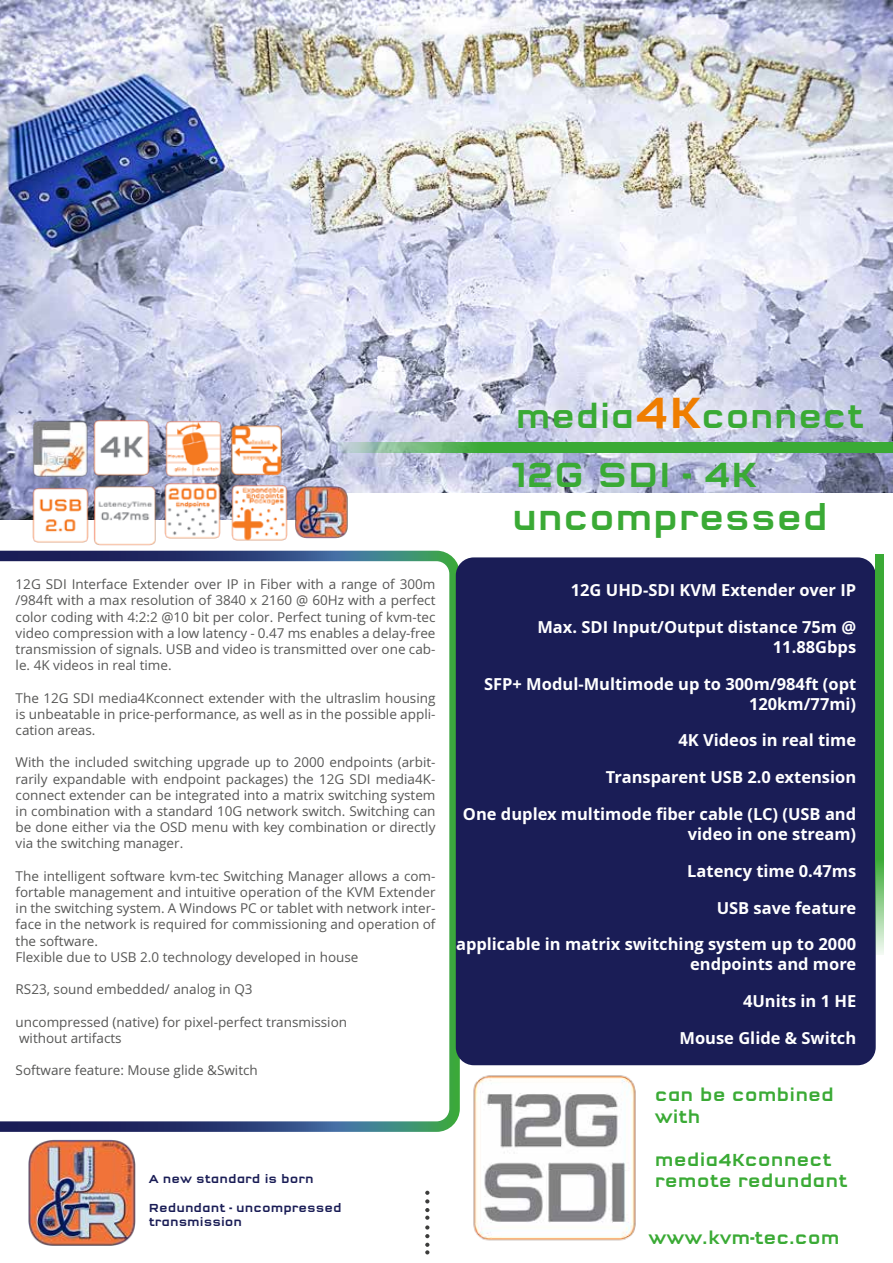
<style>
.page{position:relative;width:893px;height:1263px;background:#fff}
.page>*{position:absolute;margin:0;border:0;box-sizing:border-box;transform-origin:0 0}
.t1{font:500 36px/43.2px "Q Type Square";color:#3aaa35}
.t2{font:500 33.75px "Q Type Square";color:#3aaa35}
.t3{font:500 18px/21.6px "Q Type Square";color:#3aaa35}
.t4{font:700 16.5px/19.8px "Open Sans";color:#fff;text-align:right}
.t5{font:13.5px/16.2px "Open Sans";color:#575756;text-align:justify}
.t6{font:500 12px/14.4px "Q Type Square";color:#1a1d56}
.s1{font-size:45px;color:#ef7d00}
</style>
<div class="page">
<img style="left:0;top:0;width:893px;height:519px">
<svg style="left:0;top:551px;width:460px;height:581px"></svg>
<div style="left:456px;top:557px;width:420px;height:508px;background:#1a1d56;border-radius:18px"></div>
<svg style="left:876px;top:554px;width:8px;height:401px;background:#50b34b"></svg>
<svg style="left:425px;top:1191px;width:4px;height:63px"></svg>
<svg style="left:336px;top:442px;width:557px;height:11px;background:#4cae4b"></svg>
<div style="left:315px;top:494px;width:578px;height:53px;background:#fff"></div>
<img style="left:92px;top:418px;width:59px;height:60px">
<img style="left:163px;top:419px;width:60px;height:120px">
<img style="left:230px;top:483px;width:59px;height:58px">
<img style="left:30px;top:419px;width:60px;height:59px">
<img style="left:92px;top:484px;width:66px;height:62px">
<img style="left:31px;top:485px;width:59px;height:58px">
<img style="left:473px;top:1075px;width:163px;height:166px">
<img style="left:230px;top:423px;width:53px;height:54px">
<img style="left:295px;top:485px;width:53px;height:54px">
<img style="left:28px;top:1139px;width:108px;height:107px">
<p class="t5" style="left:16px;top:576px;width:421px">12G SDI Interface Extender over IP in Fiber with a range of 300m /984ft with a max resolution of 3840 x 2160 @ 60Hz with a perfect color coding with 4:2:2 @10 bit per color. Perfect tuning of kvm-tec video compression with a low latency - 0.47 ms enables a delay-free transmission of signals. USB and video is transmitted over one cab&shy;le. 4K videos in real time.</p>
<p class="t5" style="left:16px;top:690px;width:421px">The 12G SDI media4Kconnect extender with the ultraslim housing is unbeatable in price-performance, as well as in the possible appli&shy;cation areas.</p>
<p class="t5" style="left:16px;top:755px;width:421px">With the included switching upgrade up to 2000 endpoints (arbit&shy;rarily expandable with endpoint packages) the 12G SDI media4K&shy;connect extender can be integrated into a matrix switching system in combination with a standard 10G network switch. Switching can be done either via the OSD menu with key combination or directly via the switching manager.</p>
<p class="t5" style="left:16px;top:868px;width:421px;text-align:left">The intelligent software kvm-tec Switching Manager allows a com&shy;fortable management and intuitive operation of the KVM Extender in the switching system. A Windows PC or tablet with network inter&shy;face in the network is required for commissioning and operation of the software.<br>Flexible due to USB 2.0 technology developed in house</p>
<p class="t5" style="left:16px;top:981px;width:239px">RS23, sound embedded/ analog in Q3</p>
<p class="t5" style="left:16px;top:1014px;width:333px">uncompressed (native) for pixel-perfect transmission without artifacts</p>
<p class="t5" style="left:16px;top:1062px;width:244px">Software feature: Mouse glide &amp;Switch</p>
<p class="t6" style="left:149px;top:1171px;width:167px">A new standard is born</p>
<p class="t6" style="left:149px;top:1200px;width:195px">Redundant - uncompressed transmission</p>
<h2 class="t2" style="left:516px;top:397px;width:349px">media<span class="s1">4K</span>connect</h2>
<h1 class="t1" style="left:512px;top:453px;width:318px">12G SDI - 4K uncompressed</h1>
<p class="t4" style="left:571px;top:581px;width:287px">12G UHD-SDI KVM Extender over IP</p>
<p class="t4" style="left:537px;top:618px;width:320px">Max. SDI Input/Output distance 75m @<br>11.88Gbps</p>
<p class="t4" style="left:484px;top:674px;width:374px">SFP+ Modul-Multimode up to 300m/984ft (opt<br>120km/77mi)</p>
<p class="t4" style="left:678px;top:731px;width:179px">4K Videos in real time</p>
<p class="t4" style="left:606px;top:768px;width:252px">Transparent USB 2.0 extension</p>
<p class="t4" style="left:463px;top:804px;width:395px">One duplex multimode fiber cable (LC) (USB and video in one stream)</p>
<p class="t4" style="left:687px;top:861px;width:171px">Latency time 0.47ms</p>
<p class="t4" style="left:717px;top:898px;width:141px">USB save feature</p>
<p class="t4" style="left:456px;top:935px;width:402px">applicable in matrix switching system up to 2000 endpoints and more</p>
<p class="t4" style="left:743px;top:991px;width:115px">4Units in 1 HE</p>
<p class="t4" style="left:679px;top:1028px;width:178px">Mouse Glide &amp; Switch</p>
<h3 class="t3" style="left:655px;top:1084px;width:181px">can be combined with</h3>
<h3 class="t3" style="left:655px;top:1149px;width:194px">media4Kconnect remote redundant</h3>
<h3 class="t3" style="left:648px;top:1227px;width:193px">www.kvm-tec.com</h3>
</div>
